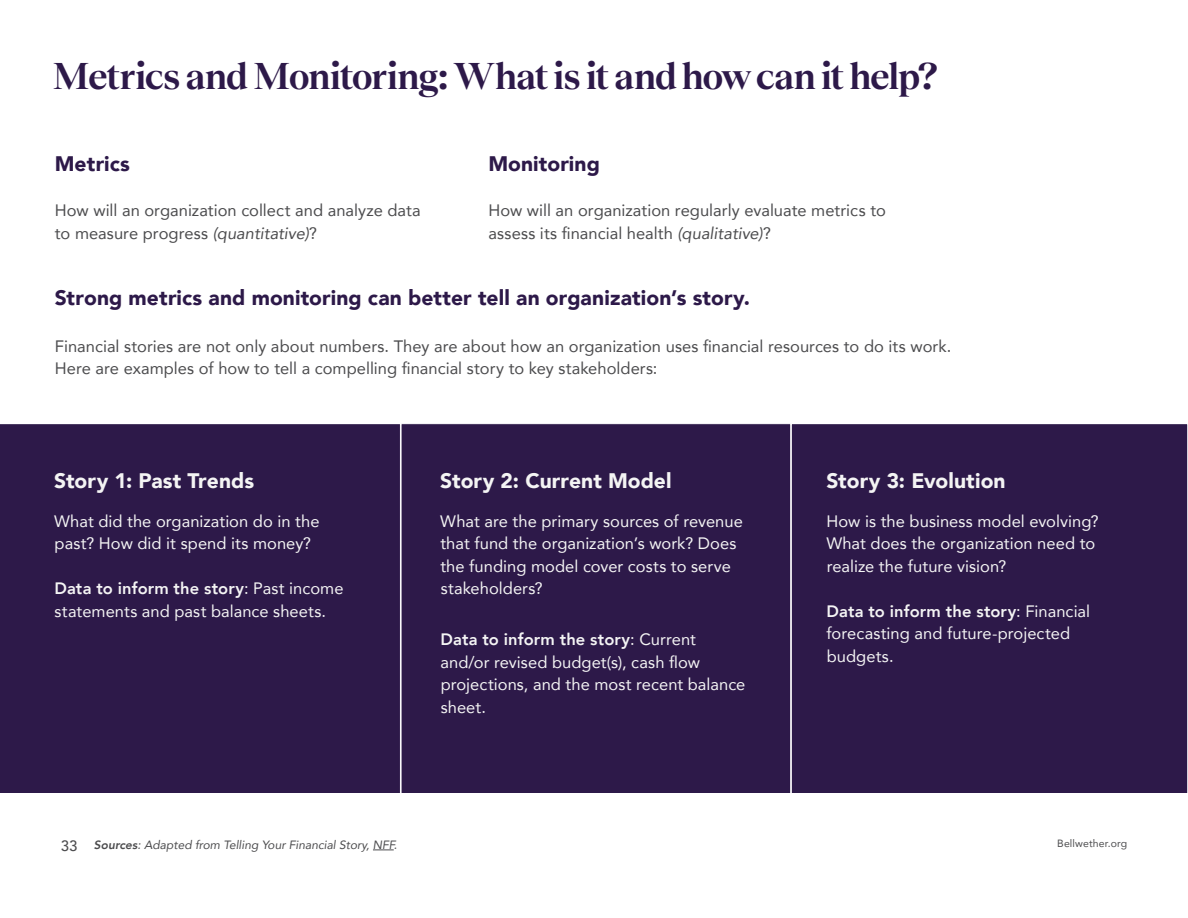
<style>
.page{position:relative;width:1188px;height:918px;background:#fff}
.page>*{position:absolute;margin:0;border:0;box-sizing:border-box;transform-origin:0 0}
.t1{font:600 39px "Teodor";letter-spacing:-.025em;color:#2d1949}
.t2{font:900 21px "Avenir";letter-spacing:.005em;color:#2d1949}
.t3{font:900 21px "Avenir";color:#f4f4f4}
.t4{font:16.5px/22.5px "Avenir";letter-spacing:.005em;color:#f4f4f4}
.t5{font:16.5px/22.5px "Avenir";letter-spacing:.005em;color:#4c4c4e}
.t6{font:500 15px "Avenir";color:#4c4c4e}
.t7{font:italic 12px "Avenir";color:#4c4c4e}
.t8{font:10.5px "Avenir";letter-spacing:.01em;color:#4c4c4e}
.s1{font-style:italic}
.s2{font-weight:800}
</style>
<div class="page">
<div style="left:0;top:424px;width:400px;height:369px;background:#2d1949"></div>
<div style="left:401px;top:423px;width:390px;height:371px;background:#2d1949;border:1px solid #fff"></div>
<div style="left:791px;top:424px;width:397px;height:370px;background:#2d1949"></div>
<div style="left:791px;top:423px;width:397px;height:371px;border:1px solid #fff"></div>
<svg style="left:373px;top:850px;width:21px;height:1px"></svg>
<h1 class="t1" style="left:53px;top:47px;width:887px">Metrics and Monitoring: What is it and how can it help?</h1>
<p class="t2" style="left:55px;top:146px;width:77px">Metrics</p>
<p class="t5" style="left:55px;top:199px;width:367px">How will an organization collect and analyze data to measure progress <span class="s1">(quantitative)</span>?</p>
<p class="t2" style="left:488px;top:146px;width:113px">Monitoring</p>
<p class="t5" style="left:488px;top:199px;width:399px">How will an organization regularly evaluate metrics to assess its financial health <span class="s1">(qualitative)</span>?</p>
<p class="t2" style="left:55px;top:280px;width:697px">Strong metrics and monitoring can better tell an organization’s story.</p>
<p class="t5" style="left:55px;top:334px;width:898px">Financial stories are not only about numbers. They are about how an organization uses financial resources to do its work.<br>Here are examples of how to tell a compelling financial story to key stakeholders:</p>
<p class="t3" style="left:54px;top:462px;width:201px">Story 1: Past Trends</p>
<p class="t4" style="left:54px;top:509px;width:267px">What did the organization do in the past? How did it spend its money?</p>
<p class="t4" style="left:54px;top:577px;width:291px"><span class="s2">Data to inform the story</span>: Past income statements and past balance sheets.</p>
<p class="t3" style="left:440px;top:462px;width:233px">Story 2: Current Model</p>
<p class="t4" style="left:440px;top:509px;width:304px">What are the primary sources of revenue that fund the organization’s work? Does the funding model cover costs to serve stakeholders?</p>
<p class="t4" style="left:440px;top:628px;width:306px"><span class="s2">Data to inform the story</span>: Current and/or revised budget(s), cash flow projections, and the most recent balance sheet.</p>
<p class="t3" style="left:826px;top:462px;width:181px">Story 3: Evolution</p>
<p class="t4" style="left:826px;top:509px;width:274px">How is the business model evolving?<br>What does the organization need to realize the future vision?</p>
<p class="t4" style="left:826px;top:599px;width:265px"><span class="s2">Data to inform the story</span>: Financial forecasting and future-projected budgets.</p>
<p class="t6" style="left:61px;top:832px;width:18px">33</p>
<p class="t8" style="left:1057px;top:835px;width:71px">Bellwether.org</p>
<p class="t7" style="left:94px;top:837px;width:305px"><span class="s2">Sources</span>: Adapted from Telling Your Financial Story, NFF.</p>
</div>
